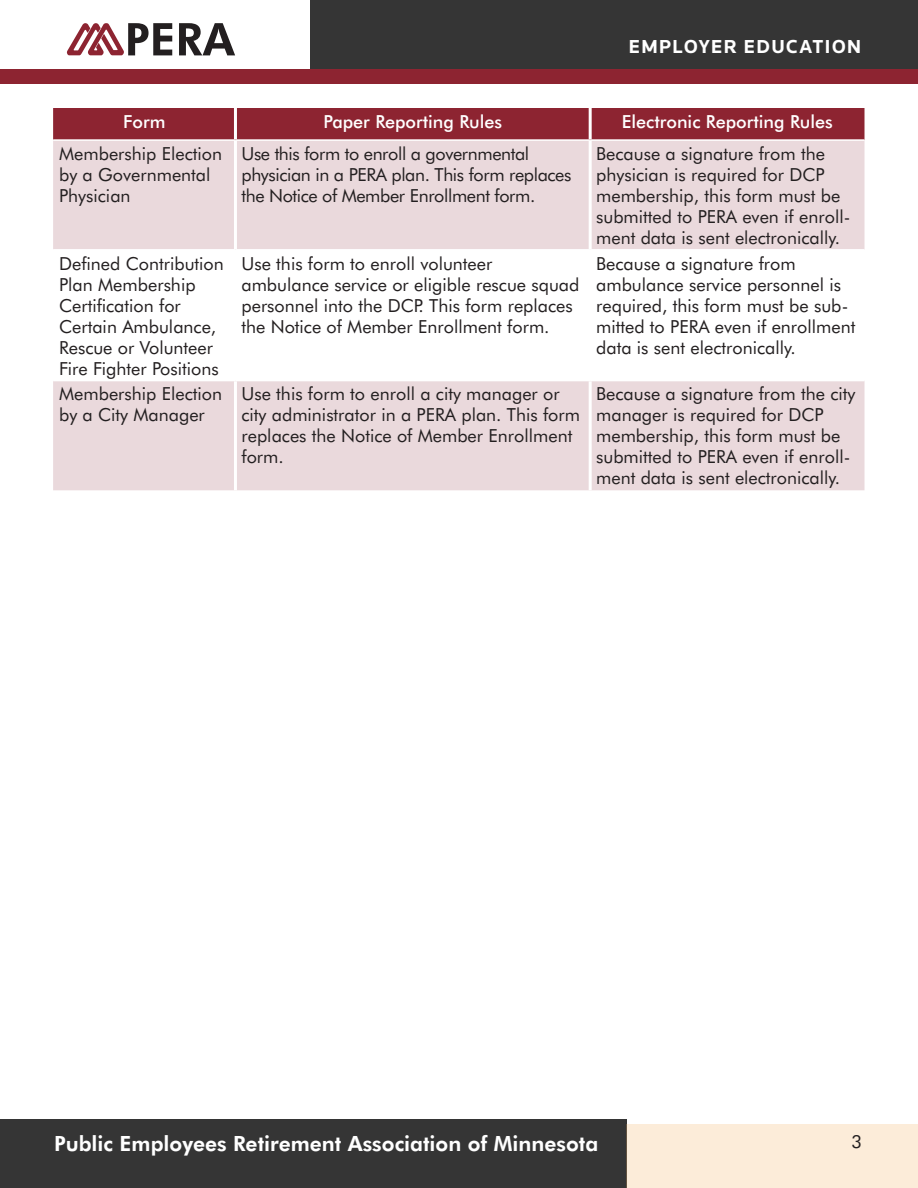
<style>
.page{position:relative;width:918px;height:1188px;background:#fff}
.page>*{position:absolute;margin:0;border:0;box-sizing:border-box;transform-origin:0 0}
.t1{font:800 21px "Futura BT";color:#fff}
.t2{font:700 19.5px "Knowledge";letter-spacing:.075em;color:#fff}
.t3{font:18px/21px "Futura BT";color:#231f20}
.t4{font:18px/21px "Futura BT";letter-spacing:-.02em;color:#231f20}
.Basic___BOLD{font:500 18px "Futura BT";color:#fff}
</style>
<div class="page">
<div style="left:0;top:1119px;width:627px;height:69px;background:#353535"></div>
<div style="left:627px;top:1124px;width:291px;height:64px;background:#fcecd9"></div>
<div style="left:310px;top:0;width:608px;height:69px;background:#353535"></div>
<div style="left:0;top:69px;width:918px;height:15px;background:#8d2431"></div>
<svg style="left:67px;top:23px;width:105px;height:32px"></svg>
<svg style="left:179px;top:23px;width:56px;height:32px"></svg>
<div style="left:53px;top:108px;width:812px;height:31px;background:#8d2431"></div>
<svg style="left:53px;top:141px;width:812px;height:349px;fill:#ead9dc"></svg>
<hr style="left:234px;top:108px;width:3px;height:31px;background:#fff">
<hr style="left:589px;top:108px;width:3px;height:31px;background:#fff">
<hr style="left:234px;top:141px;width:3px;height:108px;background:#fff">
<hr style="left:589px;top:141px;width:3px;height:108px;background:#fff">
<hr style="left:234px;top:251px;width:3px;height:129px;background:#fff">
<hr style="left:589px;top:251px;width:3px;height:129px;background:#fff">
<hr style="left:234px;top:381px;width:3px;height:109px;background:#fff">
<hr style="left:589px;top:381px;width:3px;height:109px;background:#fff">
<hr style="left:53px;top:249px;width:182px;height:2px;background:#fff">
<hr style="left:235px;top:249px;width:355px;height:2px;background:#fff">
<hr style="left:590px;top:249px;width:275px;height:2px;background:#fff">
<hr style="left:53px;top:380px;width:182px;height:1px;background:#fff">
<hr style="left:235px;top:380px;width:355px;height:1px;background:#fff">
<hr style="left:590px;top:380px;width:275px;height:1px;background:#fff">
<p class="t2" style="left:629px;top:34px;width:234px">EMPLOYER EDUCATION</p>
<p class="Basic___BOLD" style="left:123px;top:110px;width:44px">Form</p>
<p class="Basic___BOLD" style="left:323px;top:110px;width:180px">Paper Reporting Rules</p>
<p class="Basic___BOLD" style="left:622px;top:110px;width:212px">Electronic Reporting Rules</p>
<p class="t3" style="left:59px;top:143px;width:165px">Membership Election by a Governmental<br>Physician</p>
<p class="t4" style="left:241px;top:143px;width:332px">Use this form to enroll a governmental physician in a PERA plan. This form replaces the Notice of Member Enrollment form.</p>
<p class="t3" style="left:596px;top:143px;width:230px">Because a signature from the</p>
<p class="t3" style="left:596px;top:164px;width:230px">physician is required for DCP</p>
<p class="t3" style="left:596px;top:185px;width:246px">membership, this form must be</p>
<p class="t3" style="left:596px;top:206px;width:256px">submitted to PERA even if enroll&shy;ment data is sent electronically.</p>
<p class="t3" style="left:59px;top:253px;width:166px">Defined Contribution<br>Plan Membership</p>
<p class="t3" style="left:59px;top:295px;width:161px">Certification for<br>Certain Ambulance,<br>Rescue or Volunteer<br>Fire Fighter Positions</p>
<p class="t3" style="left:241px;top:253px;width:252px">Use this form to enroll volunteer</p>
<p class="t3" style="left:241px;top:274px;width:339px">ambulance service or eligible rescue squad personnel into the DCP. This form replaces the Notice of Member Enrollment form.</p>
<p class="t3" style="left:596px;top:253px;width:201px">Because a signature from</p>
<p class="t3" style="left:596px;top:274px;width:261px">ambulance service personnel is required, this form must be sub&shy;mitted to PERA even if enrollment data is sent electronically.</p>
<p class="t3" style="left:59px;top:383px;width:165px">Membership Election by a City Manager</p>
<p class="t3" style="left:241px;top:383px;width:340px">Use this form to enroll a city manager or city administrator in a PERA plan. This form replaces the Notice of Member Enrollment form.</p>
<p class="t3" style="left:596px;top:383px;width:261px">Because a signature from the city</p>
<p class="t3" style="left:596px;top:404px;width:256px">manager is required for DCP membership, this form must be submitted to PERA even if enroll&shy;ment data is sent electronically.</p>
<p class="t1" style="left:54px;top:1131px;width:546px">Public Employees Retirement Association of Minnesota</p>
<p class="t3" style="left:852px;top:1131px;width:12px">3</p>
</div>
